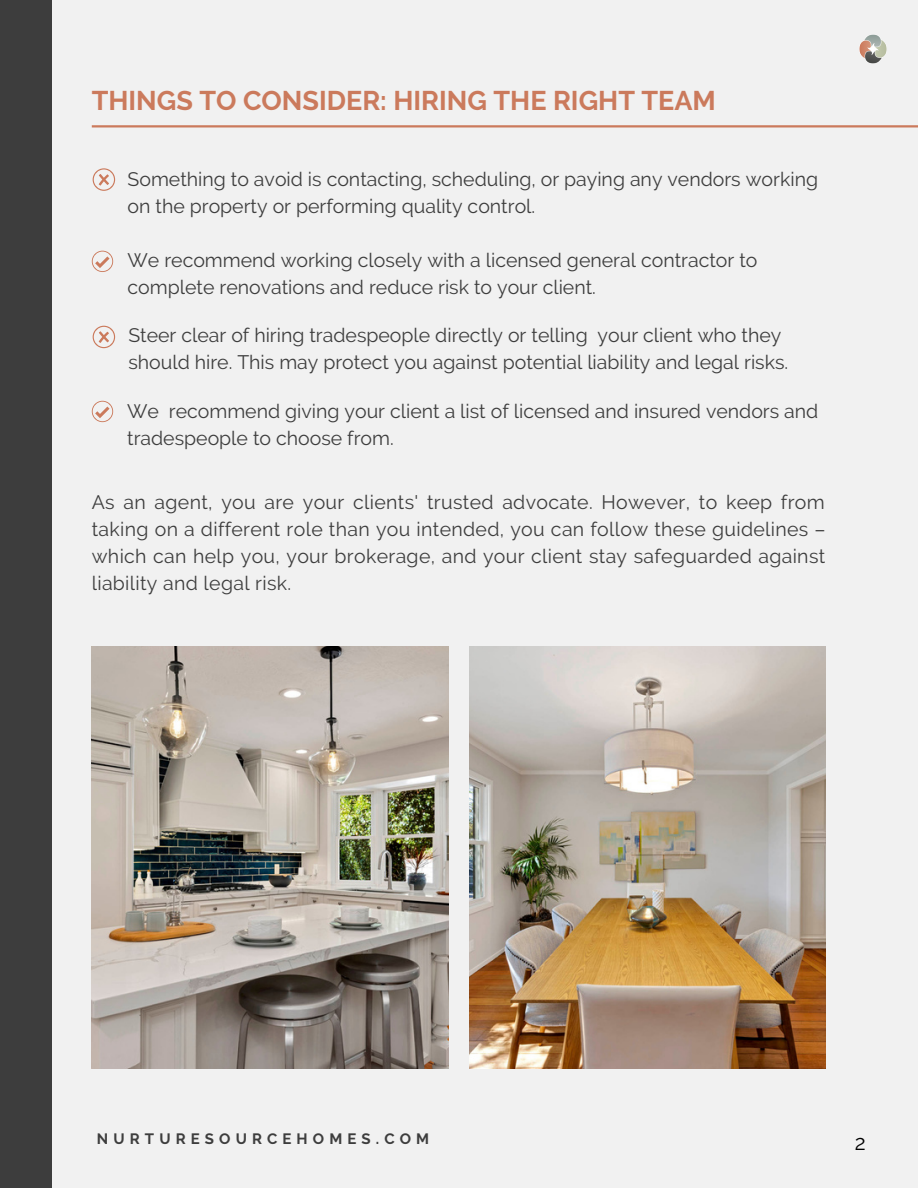
<style>
.page{position:relative;width:918px;height:1188px;background:#f1f1f1}
.page>*{position:absolute;margin:0;border:0;box-sizing:border-box;transform-origin:0 0}
.t1{font:700 27px "Raleway";color:#cb7a5c}
.t2{font:21px "Raleway";color:#000}
.t3{font:19.5px/27px "Raleway";color:#3d3d3d}
.t4{font:700 15px "Raleway";letter-spacing:.34em;color:#3d3d3d}
</style>
<div class="page">
<div style="left:0;top:0;width:52px;height:1188px;background:#3d3d3d"></div>
<img style="left:469px;top:647px;width:357px;height:421px">
<img style="left:92px;top:647px;width:356px;height:421px">
<hr style="left:92px;top:125px;width:826px;height:2px;background:#cb7a5c">
<img style="left:859px;top:34px;width:28px;height:30px">
<svg style="left:92px;top:401px;width:21px;height:21px"></svg>
<svg style="left:92px;top:251px;width:21px;height:21px"></svg>
<svg style="left:93px;top:168px;width:22px;height:23px"></svg>
<svg style="left:93px;top:326px;width:22px;height:22px"></svg>
<p class="t1" style="left:92px;top:85px;width:626px">THINGS TO CONSIDER: HIRING THE RIGHT TEAM</p>
<p class="t3" style="left:128px;top:165px;width:692px">Something to avoid is contacting, scheduling, or paying any vendors working on the property or performing quality control.</p>
<p class="t3" style="left:128px;top:246px;width:631px">We recommend working closely with a licensed general contractor to complete renovations and reduce risk to your client.</p>
<p class="t3" style="left:128px;top:322px;width:661px">Steer clear of hiring tradespeople directly or telling your client who they should hire. This may protect you against potential liability and legal risks.</p>
<p class="t3" style="left:127px;top:398px;width:693px">We recommend giving your client a list of licensed and insured vendors and tradespeople to choose from.</p>
<p class="t3" style="left:92px;top:489px;width:735px;text-align:justify">As an agent, you are your clients' trusted advocate. However, to keep from taking on a different role than you intended, you can follow these guidelines – which can help you, your brokerage, and your client stay safeguarded against liability and legal risk.</p>
<p class="t4" style="left:97px;top:1130px;width:334px">NURTURESOURCEHOMES.COM</p>
<p class="t2" style="left:855px;top:1130px;width:12px">2</p>
</div>
